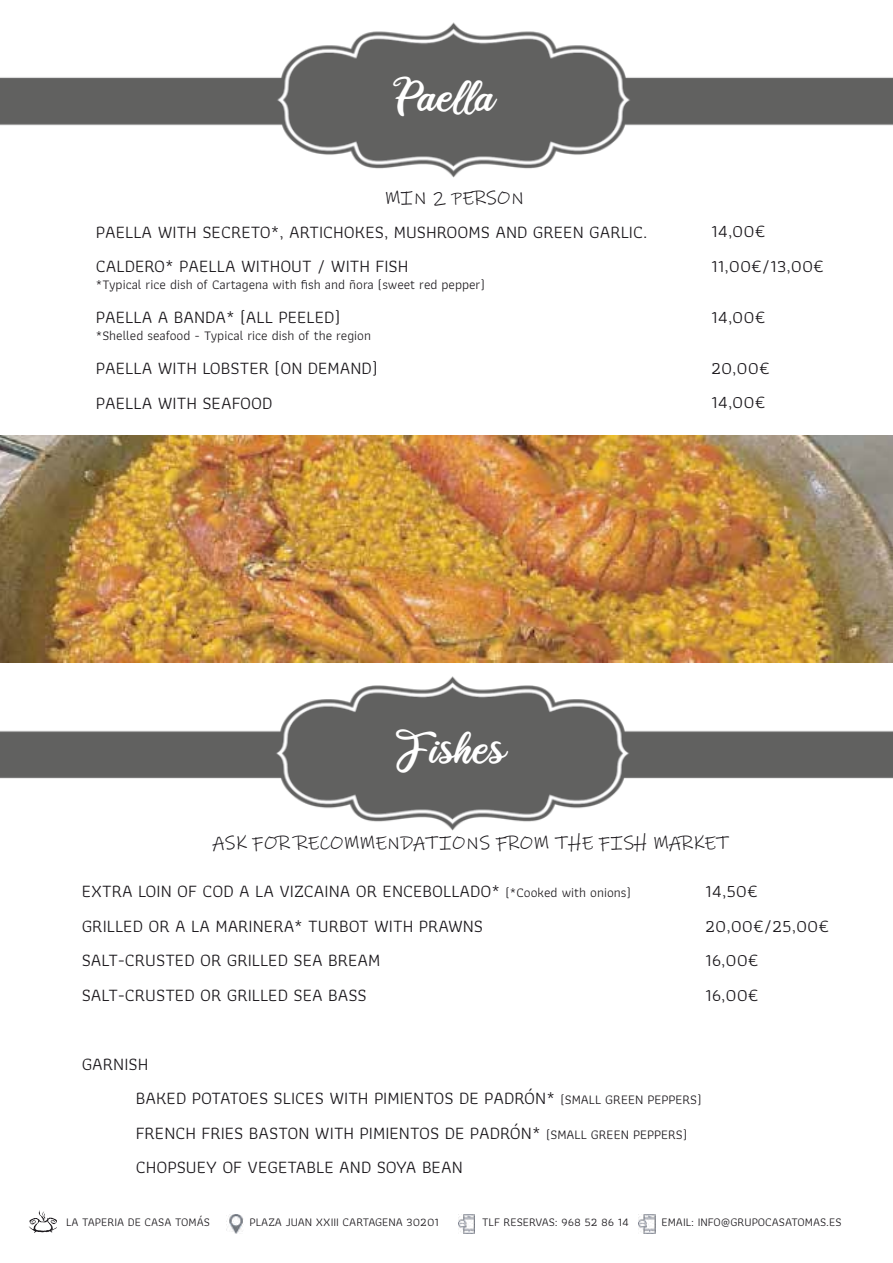
<style>
.page{position:relative;width:893px;height:1263px;background:#fff}
.page>*{position:absolute;margin:0;border:0;box-sizing:border-box;transform-origin:0 0}
.t1{font:48px "Ballet Harmony";color:#fff}
.t2{font:19.5px "Ink Free";color:#1a171b}
.t3{font:18px/34.5px "Athiti";color:#1a171b}
.t4{font:13.5px "Athiti";color:#1a171b}
.t5{font:12px "Athiti";color:#1a171b}
.s1{font-size:13.5px}
</style>
<div class="page">
<img style="left:0;top:436px;width:893px;height:227px">
<img style="left:229px;top:1214px;width:14px;height:19px">
<img style="left:639px;top:1214px;width:17px;height:19px">
<img style="left:458px;top:1215px;width:17px;height:18px">
<svg style="left:29px;top:1210px;width:28px;height:23px"></svg>
<img style="left:0;top:22px;width:893px;height:156px">
<img style="left:0;top:657px;width:892px;height:174px">
<h1 class="t1" style="left:397px;top:76px;width:100px">Paella</h1>
<p class="t2" style="left:385px;top:184px;width:141px">MIN 2 PERSON</p>
<p class="t3" style="left:96px;top:215px;width:553px">PAELLA WITH SECRETO*, ARTICHOKES, MUSHROOMS AND GREEN GARLIC.<br>CALDERO* PAELLA WITHOUT / WITH FISH</p>
<p class="t4" style="left:96px;top:274px;width:390px">*Typical rice dish of Cartagena with fish and ñora (sweet red pepper)</p>
<p class="t3" style="left:96px;top:300px;width:246px">PAELLA A BANDA* (ALL PEELED)</p>
<p class="t4" style="left:96px;top:325px;width:277px">*Shelled seafood - Typical rice dish of the region</p>
<p class="t3" style="left:96px;top:351px;width:283px">PAELLA WITH LOBSTER (ON DEMAND)<br>PAELLA WITH SEAFOOD</p>
<p class="t3" style="left:711px;top:214px;width:114px">14,00€<br>11,00€/13,00€</p>
<p class="t3" style="left:711px;top:300px;width:56px">14,00€</p>
<p class="t3" style="left:711px;top:351px;width:60px">20,00€<br>14,00€</p>
<h1 class="t1" style="left:396px;top:728px;width:112px">Fishes</h1>
<p class="t2" style="left:213px;top:829px;width:519px">ASK FOR RECOMMENDATIONS FROM THE FISH MARKET</p>
<p class="t3" style="left:82px;top:874px;width:551px">EXTRA LOIN OF COD A LA VIZCAINA OR ENCEBOLLADO* <span class="s1">(*Cooked with onions)<br></span>GRILLED OR A LA MARINERA* TURBOT WITH PRAWNS<br>SALT-CRUSTED OR GRILLED SEA BREAM<br>SALT-CRUSTED OR GRILLED SEA BASS</p>
<p class="t3" style="left:705px;top:874px;width:126px">14,50€<br>20,00€/25,00€<br>16,00€<br>16,00€</p>
<p class="t3" style="left:136px;top:1046px;width:567px;text-indent:-54px">GARNISH<br>BAKED POTATOES SLICES WITH PIMIENTOS DE PADRÓN* <span class="s1">(SMALL GREEN PEPPERS)<br></span>FRENCH FRIES BASTON WITH PIMIENTOS DE PADRÓN* <span class="s1">(SMALL GREEN PEPPERS)<br></span>CHOPSUEY OF VEGETABLE AND SOYA BEAN</p>
<p class="t5" style="left:66px;top:1213px;width:145px">LA TAPERIA DE CASA TOMÁS</p>
<p class="t5" style="left:250px;top:1213px;width:191px">PLAZA JUAN XXIII CARTAGENA 30201</p>
<p class="t5" style="left:482px;top:1213px;width:148px">TLF RESERVAS: 968 52 86 14</p>
<p class="t5" style="left:662px;top:1213px;width:182px">EMAIL: INFO@GRUPOCASATOMAS.ES</p>
</div>
